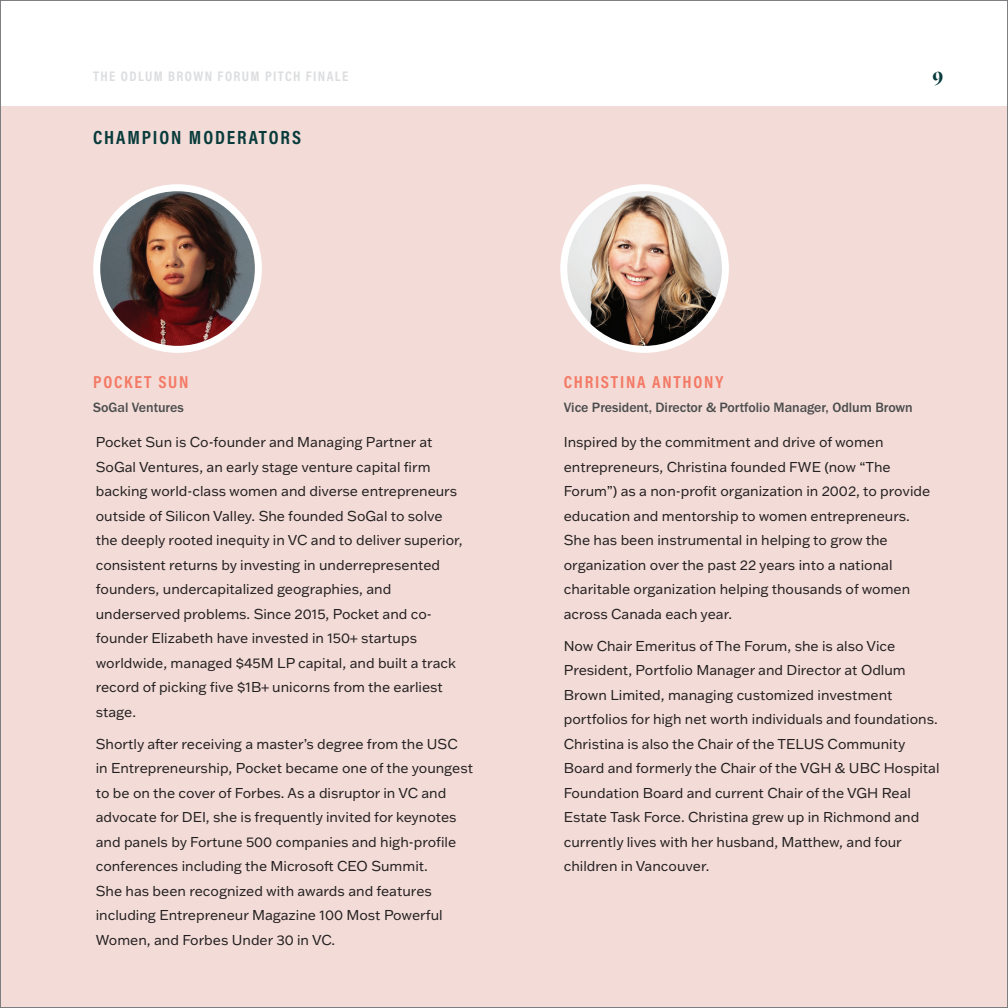
<style>
.page{position:relative;width:1008px;height:1008px;background:#fff}
.page>*{position:absolute;margin:0;border:0;box-sizing:border-box;transform-origin:0 0}
.ParaStyle07_Leading_Auto{font:700 19.25px "Acumin Pro Cond";letter-spacing:.1em;color:#083b3b}
.ParaStyle10_Leading_Auto__Align_Justifie{font:700 19.25px "GT Sectra Display";color:#083b3b}
.ParaStyle49_Leading_Auto{font:700 17.5px "Acumin Pro Cond";letter-spacing:.1em;color:#f37a66}
.ParaStyle51_Leading_Auto__Align_Justifie{font:700 17.5px "Acumin Pro Cond";letter-spacing:.1em;color:#f37a66}
.ParaStyle09_Leading_14_pts{font:14px/24.5px "Franklin Gothic ATF";color:#231f20}
.ParaStyle50_Leading_9_pts{font:500 14px "Franklin Gothic URW";letter-spacing:-.005em;color:#4b4c4d}
.ParaStyle10_Leading_Auto__Align_Justifie-2{font:700 14px "Acumin Pro Cond";letter-spacing:.1em;color:#dcdddf}
.ParaStyle17_Leading_13_5_pts{font:500 14px "Franklin Gothic URW";letter-spacing:-.005em;color:#4b4c4d}
</style>
<div class="page">
<div style="left:0;top:106px;width:1008px;height:902px;background:#f3dcd7"></div>
<img style="left:98px;top:192px;width:159px;height:156px">
<div style="left:93px;top:184px;width:169px;height:169px;border:7px solid #fff;border-radius:50%"></div>
<img style="left:564px;top:188px;width:161px;height:161px;border-radius:81px">
<div style="left:560px;top:184px;width:169px;height:169px;border:7px solid #fff;border-radius:50%"></div>
<p class="ParaStyle10_Leading_Auto__Align_Justifie-2" style="left:93px;top:67px;width:256px">THE ODLUM BROWN FORUM PITCH FINALE</p>
<p class="ParaStyle10_Leading_Auto__Align_Justifie" style="left:932px;top:63px;width:13px">9</p>
<p class="ParaStyle07_Leading_Auto" style="left:93px;top:124px;width:209px">CHAMPION MODERATORS</p>
<p class="ParaStyle51_Leading_Auto__Align_Justifie" style="left:93px;top:371px;width:97px">POCKET SUN</p>
<p class="ParaStyle17_Leading_13_5_pts" style="left:93px;top:398px;width:92px">SoGal Ventures</p>
<p class="ParaStyle09_Leading_14_pts" style="left:96px;top:429px;width:369px">Pocket Sun is Co-founder and Managing Partner at SoGal Ventures, an early stage venture capital firm backing world-class women and diverse entrepreneurs outside of Silicon Valley. She founded SoGal to solve the deeply rooted inequity in VC and to deliver superior, consistent returns by investing in underrepresented founders, undercapitalized geographies, and underserved problems. Since 2015, Pocket and co&shy;founder Elizabeth have invested in 150+ startups worldwide, managed $45M LP capital, and built a track record of picking five $1B+ unicorns from the earliest stage.</p>
<p class="ParaStyle09_Leading_14_pts" style="left:96px;top:731px;width:379px">Shortly after receiving a master’s degree from the USC in Entrepreneurship, Pocket became one of the youngest to be on the cover of Forbes. As a disruptor in VC and advocate for DEI, she is frequently invited for keynotes and panels by Fortune 500 companies and high-profile conferences including the Microsoft CEO Summit.<br>She has been recognized with awards and features including Entrepreneur Magazine 100 Most Powerful Women, and Forbes Under 30 in VC.</p>
<p class="ParaStyle49_Leading_Auto" style="left:564px;top:371px;width:161px">CHRISTINA ANTHONY</p>
<p class="ParaStyle50_Leading_9_pts" style="left:564px;top:398px;width:351px">Vice President, Director &amp; Portfolio Manager, Odlum Brown</p>
<p class="ParaStyle09_Leading_14_pts" style="left:564px;top:429px;width:368px">Inspired by the commitment and drive of women entrepreneurs, Christina founded FWE (now “The Forum”) as a non-profit organization in 2002, to provide education and mentorship to women entrepreneurs.<br>She has been instrumental in helping to grow the organization over the past 22 years into a national charitable organization helping thousands of women across Canada each year.</p>
<p class="ParaStyle09_Leading_14_pts" style="left:564px;top:633px;width:377px">Now Chair Emeritus of The Forum, she is also Vice President, Portfolio Manager and Director at Odlum Brown Limited, managing customized investment portfolios for high net worth individuals and foundations.<br>Christina is also the Chair of the TELUS Community Board and formerly the Chair of the VGH &amp; UBC Hospital Foundation Board and current Chair of the VGH Real Estate Task Force. Christina grew up in Richmond and currently lives with her husband, Matthew, and four children in Vancouver.</p>
</div>
